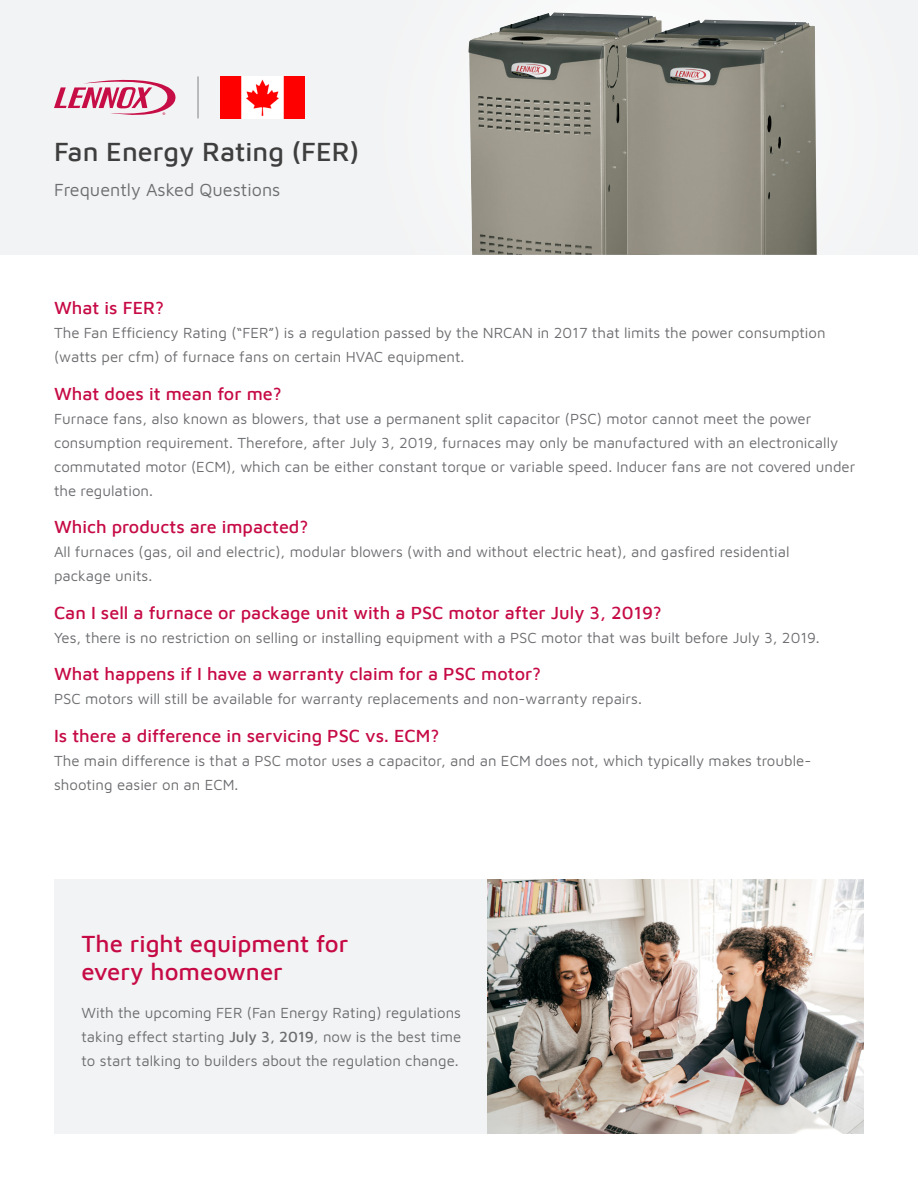
<style>
.page{position:relative;width:918px;height:1188px;background:#fff}
.page>*{position:absolute;margin:0;border:0;box-sizing:border-box;transform-origin:0 0}
.t1{font:500 27px "Maven Pro";color:#3e3e3f}
.t2{font:500 24px/27.6px "Maven Pro";color:#c60a45}
.t3{font:500 18px "Maven Pro";color:#c60a45}
.t4{font:18px "Maven Pro";color:#6c6d70}
.t5{font:15px/24px "Maven Pro";color:#6c6d70}
.s1{font-weight:500}
</style>
<div class="page">
<div style="left:0;top:0;width:918px;height:255px;background:#f2f3f4"></div>
<svg style="left:54px;top:79px;width:122px;height:36px"></svg>
<img style="left:468px;top:12px;width:189px;height:243px">
<img style="left:626px;top:20px;width:191px;height:235px">
<div style="left:54px;top:879px;width:810px;height:255px;background:#f2f3f4"></div>
<img style="left:487px;top:879px;width:377px;height:255px">
<img style="left:221px;top:76px;width:83px;height:42px">
<hr style="left:198px;top:76px;width:1px;height:42px;background:#808285">
<p class="t1" style="left:54px;top:133px;width:307px">Fan Energy Rating (FER)</p>
<p class="t4" style="left:54px;top:178px;width:228px">Frequently Asked Questions</p>
<p class="t3" style="left:54px;top:296px;width:112px">What is FER?</p>
<p class="t5" style="left:54px;top:320px;width:773px">The Fan Efficiency Rating (“FER”) is a regulation passed by the NRCAN in 2017 that limits the power consumption (watts per cfm) of furnace fans on certain HVAC equipment.</p>
<p class="t3" style="left:54px;top:381px;width:229px">What does it mean for me?</p>
<p class="t5" style="left:54px;top:406px;width:803px">Furnace fans, also known as blowers, that use a permanent split capacitor (PSC) motor cannot meet the power consumption requirement. Therefore, after July 3, 2019, furnaces may only be manufactured with an electronically commutated motor (ECM), which can be either constant torque or variable speed. Inducer fans are not covered under the regulation.</p>
<p class="t3" style="left:54px;top:515px;width:256px">Which products are impacted?</p>
<p class="t5" style="left:54px;top:539px;width:737px">All furnaces (gas, oil and electric), modular blowers (with and without electric heat), and gasfired residential package units.</p>
<p class="t3" style="left:54px;top:600px;width:609px">Can I sell a furnace or package unit with a PSC motor after July 3, 2019?</p>
<p class="t5" style="left:54px;top:625px;width:767px">Yes, there is no restriction on selling or installing equipment with a PSC motor that was built before July 3, 2019.</p>
<p class="t3" style="left:54px;top:662px;width:489px">What happens if I have a warranty claim for a PSC motor?</p>
<p class="t5" style="left:54px;top:686px;width:589px">PSC motors will still be available for warranty replacements and non-warranty repairs.</p>
<p class="t3" style="left:54px;top:723px;width:387px">Is there a difference in servicing PSC vs. ECM?</p>
<p class="t5" style="left:54px;top:748px;width:759px">The main difference is that a PSC motor uses a capacitor, and an ECM does not, which typically makes trouble&shy;shooting easier on an ECM.</p>
<p class="t2" style="left:82px;top:929px;width:268px">The right equipment for every homeowner</p>
<p class="t5" style="left:82px;top:1000px;width:381px;text-align:justify">With the upcoming FER (Fan Energy Rating) regulations taking effect starting <span class="s1">July 3, 2019</span>, now is the best time to start talking to builders about the regulation change.</p>
</div>
